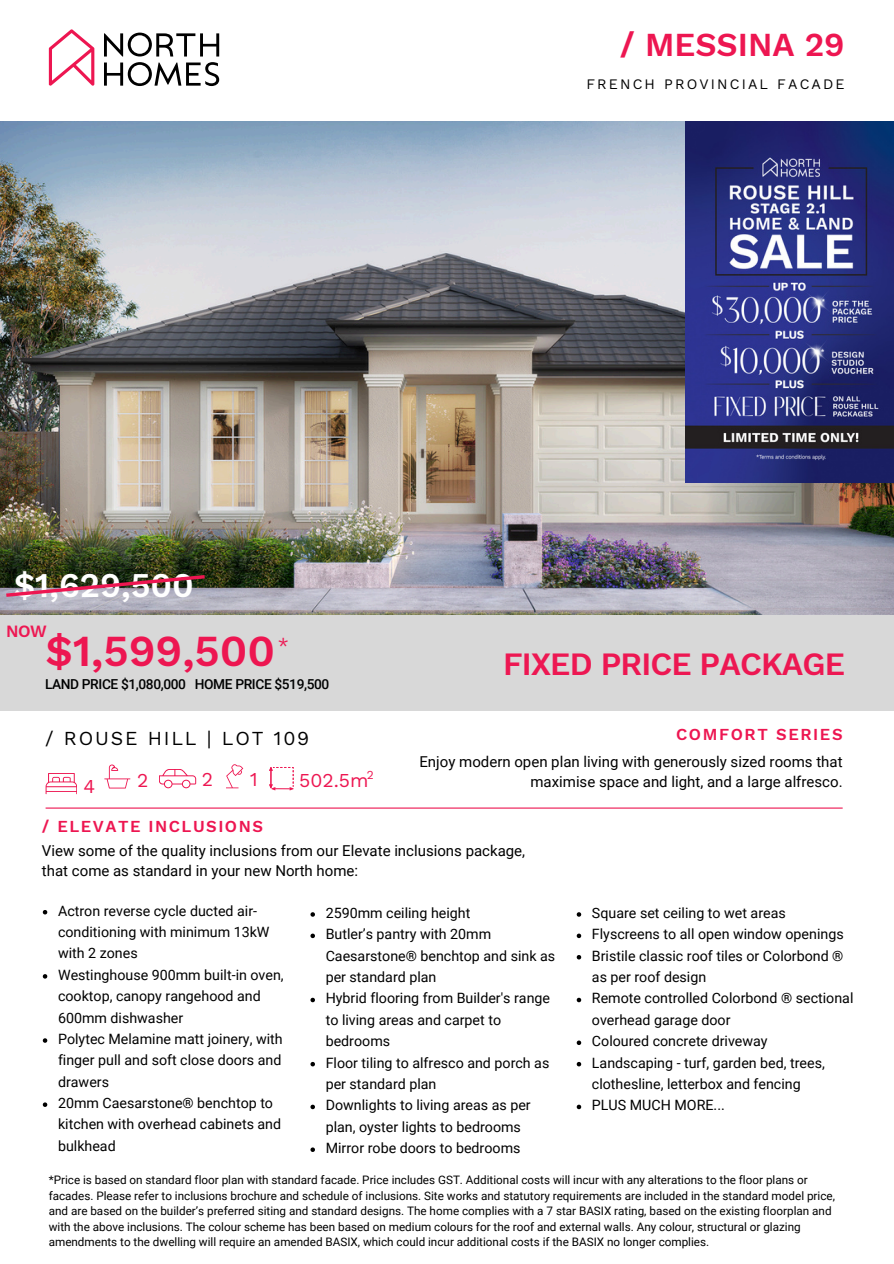
<style>
.page{position:relative;width:894px;height:1264px;background:#fff}
.page>*{position:absolute;margin:0;border:0;box-sizing:border-box;transform-origin:0 0}
.t1{font:600 43.5px "Work Sans";color:#ed1651}
.t2{font:600 34.05px "Work Sans";color:#fff}
.t3{font:600 33px "Work Sans";color:#ed1651}
.t4{font:600 31.95px "Work Sans";letter-spacing:-.03em;color:#ed1752}
.t5{font:19.5px "Work Sans";letter-spacing:.095em;color:#000}
.t6{font:19.35px "Work Sans";color:#ed1651}
.t7{font:19.35px "Work Sans";color:#ed1752}
.t8{font:600 16.95px "Work Sans";color:#ed1752}
.t9{font:600 16.5px "Work Sans";letter-spacing:.09em;color:#ed1651}
.t10{font:15px/20.2px "Roboto";color:#000;text-align:right}
.t11{font:14.25px/21.3px "Roboto";color:#000}
.t12{font:14.25px "Work Sans";letter-spacing:.15em;color:#000}
.t13{font:500 13.8px "Roboto";letter-spacing:-.03em;color:#000101}
.t14{font:12px "Work Sans";color:#ed1651}
.t15{font:11.7px/15.6px "Roboto";color:#000}
</style>
<div class="page">
<svg style="left:49px;top:29px;width:45px;height:57px"></svg>
<svg style="left:104px;top:33px;width:115px;height:53px"></svg>
<img style="left:0;top:121px;width:893px;height:494px">
<div style="left:0;top:615px;width:893px;height:96px;background:#d8d8d8"></div>
<hr style="left:46px;top:807px;width:796px;height:1px;background:#ed1651">
<svg style="left:46px;top:773px;width:31px;height:21px"></svg>
<svg style="left:104px;top:764px;width:26px;height:24px"></svg>
<svg style="left:159px;top:769px;width:37px;height:19px"></svg>
<svg style="left:269px;top:767px;width:24px;height:23px"></svg>
<svg style="left:226px;top:764px;width:17px;height:24px"></svg>
<img style="left:3px;top:573px;width:205px;height:26px">
<svg style="left:43px;top:910px;width:4px;height:4px"></svg>
<svg style="left:43px;top:974px;width:4px;height:4px"></svg>
<svg style="left:43px;top:1038px;width:4px;height:4px"></svg>
<svg style="left:43px;top:1102px;width:4px;height:4px"></svg>
<svg style="left:310px;top:912px;width:5px;height:4px"></svg>
<svg style="left:310px;top:933px;width:5px;height:5px"></svg>
<svg style="left:310px;top:997px;width:5px;height:5px"></svg>
<svg style="left:310px;top:1061px;width:5px;height:5px"></svg>
<svg style="left:310px;top:1104px;width:5px;height:5px"></svg>
<svg style="left:310px;top:1147px;width:5px;height:4px"></svg>
<svg style="left:576px;top:912px;width:5px;height:4px"></svg>
<svg style="left:576px;top:933px;width:5px;height:5px"></svg>
<svg style="left:576px;top:955px;width:5px;height:4px"></svg>
<svg style="left:576px;top:997px;width:5px;height:5px"></svg>
<svg style="left:576px;top:1040px;width:5px;height:5px"></svg>
<svg style="left:576px;top:1062px;width:5px;height:4px"></svg>
<svg style="left:576px;top:1104px;width:5px;height:5px"></svg>
<img style="left:685px;top:121px;width:208px;height:361px">
<p class="t3" style="left:619px;top:25px;width:226px">/ MESSINA 29</p>
<p class="t12" style="left:586px;top:76px;width:259px">FRENCH PROVINCIAL FACADE</p>
<p class="t2" style="left:14px;top:565px;width:182px">$1,629,500</p>
<p class="t8" style="left:6px;top:621px;width:42px">NOW</p>
<p class="t1" style="left:45px;top:625px;width:231px">$1,599,500</p>
<p class="t13" style="left:45px;top:676px;width:286px">LAND PRICE $1,080,000 HOME PRICE $519,500</p>
<p class="t7" style="left:278px;top:634px;width:13px">*</p>
<h3 class="t5" style="left:45px;top:726px;width:266px">/ ROUSE HILL | LOT 109</h3>
<p class="t6" style="left:83px;top:774px;width:13px">4</p>
<p class="t6" style="left:137px;top:769px;width:13px">2</p>
<p class="t6" style="left:202px;top:768px;width:13px">2</p>
<p class="t6" style="left:250px;top:768px;width:9px">1</p>
<p class="t6" style="left:299px;top:769px;width:71px">502.5m</p>
<p class="t14" style="left:367px;top:767px;width:8px">2</p>
<p class="t4" style="left:503px;top:644px;width:343px">FIXED PRICE PACKAGE</p>
<p class="t9" style="left:676px;top:724px;width:168px">COMFORT SERIES</p>
<h4 class="t10" style="left:419px;top:751px;width:424px">Enjoy modern open plan living with generously sized rooms that maximise space and light, and a large alfresco.</h4>
<p class="t9" style="left:42px;top:816px;width:222px">/ ELEVATE INCLUSIONS</p>
<h1 class="t10" style="left:42px;top:840px;width:484px;text-align:left">View some of the quality inclusions from our Elevate inclusions package, that come as standard in your new North home:</h1>
<p class="t11" style="left:58px;top:900px;width:213px">Actron reverse cycle ducted air&shy;conditioning with minimum 13kW with 2 zones</p>
<p class="t11" style="left:58px;top:964px;width:227px">Westinghouse 900mm built-in oven, cooktop, canopy rangehood and<br>600mm dishwasher</p>
<h2 class="t11" style="left:58px;top:1028px;width:226px;text-align:justify">Polytec Melamine matt joinery, with finger pull and soft close doors and drawers</h2>
<h5 class="t11" style="left:58px;top:1092px;width:224px">20mm Caesarstone® benchtop to kitchen with overhead cabinets and bulkhead</h5>
<p class="t11" style="left:325px;top:902px;width:146px">2590mm ceiling height</p>
<p class="t11" style="left:325px;top:923px;width:231px">Butler’s pantry with 20mm<br>Caesarstone® benchtop and sink as per standard plan</p>
<p class="t11" style="left:325px;top:987px;width:226px">Hybrid flooring from Builder's range to living areas and carpet to bedrooms</p>
<p class="t11" style="left:325px;top:1052px;width:225px">Floor tiling to alfresco and porch as per standard plan</p>
<p class="t11" style="left:325px;top:1094px;width:206px">Downlights to living areas as per plan, oyster lights to bedrooms</p>
<p class="t11" style="left:325px;top:1137px;width:196px">Mirror robe doors to bedrooms</p>
<p class="t11" style="left:591px;top:902px;width:195px">Square set ceiling to wet areas</p>
<p class="t11" style="left:591px;top:923px;width:253px">Flyscreens to all open window openings</p>
<h6 class="t11" style="left:591px;top:945px;width:253px">Bristile classic roof tiles or Colorbond ® as per roof design</h6>
<p class="t11" style="left:591px;top:987px;width:263px">Remote controlled Colorbond ® sectional overhead garage door</p>
<p class="t11" style="left:591px;top:1030px;width:177px">Coloured concrete driveway</p>
<p class="t11" style="left:591px;top:1052px;width:234px">Landscaping - turf, garden bed, trees, clothesline, letterbox and fencing</p>
<p class="t11" style="left:591px;top:1094px;width:134px">PLUS MUCH MORE...</p>
<p class="t15" style="left:49px;top:1172px;width:787px">*Price is based on standard floor plan with standard facade. Price includes GST. Additional costs will incur with any alterations to the floor plans or facades. Please refer to inclusions brochure and schedule of inclusions. Site works and statutory requirements are included in the standard model price, and are based on the builder’s preferred siting and standard designs. The home complies with a 7 star BASIX rating, based on the existing floorplan and with the above inclusions. The colour scheme has been based on medium colours for the roof and external walls. Any colour, structural or glazing amendments to the dwelling will require an amended BASIX, which could incur additional costs if the BASIX no longer complies.</p>
</div>
